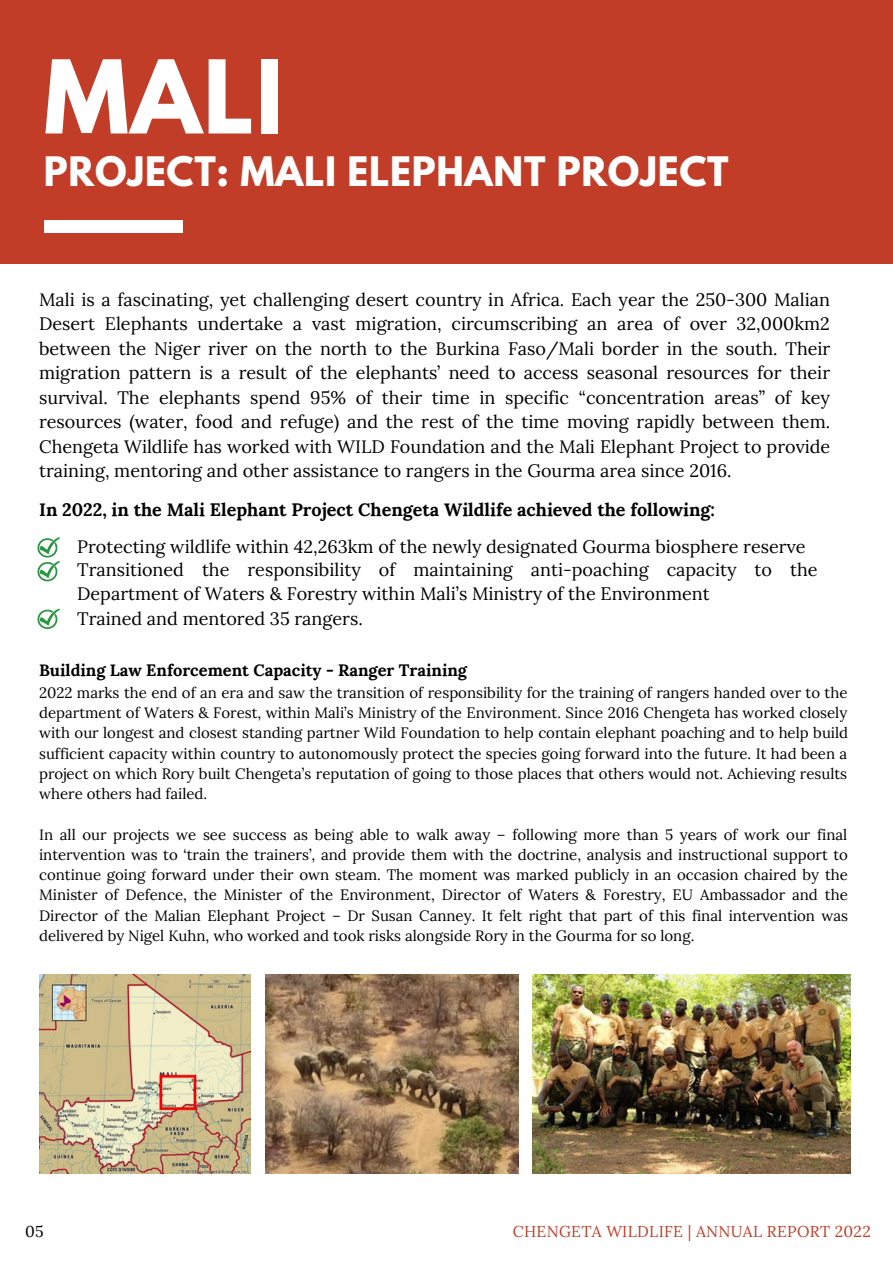
<style>
.page{position:relative;width:893px;height:1264px;background:#fff}
.page>*{position:absolute;margin:0;border:0;box-sizing:border-box;transform-origin:0 0}
.t1{font:700 90.15px "League Spartan";letter-spacing:.02em;color:#fff}
.t2{font:700 89.85px "League Spartan";color:#fff}
.t3{font:700 36px "League Spartan";letter-spacing:.02em;color:#fff}
.t4{font:18px/24.5px "Lora";color:#000;text-align:justify}
.t5{font:700 18px "Lora";color:#000}
.t6{font:700 16.5px "Lora";color:#000}
.t7{font:15.75px "Lora";letter-spacing:.02em;color:#c13d28}
.t8{font:15.75px "Lora";color:#000}
.t9{font:15px/20.2px "Lora";color:#000;text-align:justify}
</style>
<div class="page">
<div style="left:0;top:0;width:892px;height:263px;background:#c13d28"></div>
<div style="left:44px;top:220px;width:138px;height:13px;background:#fff"></div>
<svg style="left:37px;top:537px;width:23px;height:44px"></svg>
<svg style="left:37px;top:608px;width:23px;height:21px"></svg>
<img style="left:39px;top:974px;width:211px;height:199px">
<img style="left:532px;top:974px;width:318px;height:199px">
<img style="left:265px;top:974px;width:253px;height:199px">
<h2 class="t2" style="left:44px;top:53px;width:241px">MALI</h2>
<h3 class="t3" style="left:44px;top:154px;width:686px">PROJECT: MALI ELEPHANT PROJECT</h3>
<h1 class="t1" style="left:79px;top:172px;width:512px">SUMMARY</h1>
<p class="t4" style="left:39px;top:287px;width:792px">Mali is a fascinating, yet challenging desert country in Africa. Each year the 250-300 Malian Desert Elephants undertake a vast migration, circumscribing an area of over 32,000km2 between the Niger river on the north to the Burkina Faso/Mali border in the south. Their migration pattern is a result of the elephants’ need to access seasonal resources for their survival. The elephants spend 95% of their time in specific “concentration areas” of key resources (water, food and refuge) and the rest of the time moving rapidly between them.<br>Chengeta Wildlife has worked with WILD Foundation and the Mali Elephant Project to provide training, mentoring and other assistance to rangers in the Gourma area since 2016.</p>
<p class="t5" style="left:39px;top:497px;width:677px">In 2022, in the Mali Elephant Project Chengeta Wildlife achieved the following:</p>
<p class="t4" style="left:77px;top:534px;width:741px;line-height:24px;text-align:left">Protecting wildlife within 42,263km of the newly designated Gourma biosphere reserve Transitioned the responsibility of maintaining anti-poaching capacity to the Department of Waters &amp; Forestry within Mali’s Ministry of the Environment<br>Trained and mentored 35 rangers.</p>
<p class="t6" style="left:39px;top:660px;width:429px">Building Law Enforcement Capacity - Ranger Training</p>
<p class="t9" style="left:39px;top:682px;width:810px">2022 marks the end of an era and saw the transition of responsibility for the training of rangers handed over to the department of Waters &amp; Forest, within Mali’s Ministry of the Environment. Since 2016 Chengeta has worked closely with our longest and closest standing partner Wild Foundation to help contain elephant poaching and to help build sufficient capacity within country to autonomously protect the species going forward into the future. It had been a project on which Rory built Chengeta’s reputation of going to those places that others would not. Achieving results where others had failed.</p>
<p class="t9" style="left:39px;top:824px;width:810px">In all our projects we see success as being able to walk away – following more than 5 years of work our final intervention was to ‘train the trainers’, and provide them with the doctrine, analysis and instructional support to continue going forward under their own steam. The moment was marked publicly in an occasion chaired by the Minister of Defence, the Minister of the Environment, Director of Waters &amp; Forestry, EU Ambassador and the Director of the Malian Elephant Project – Dr Susan Canney. It felt right that part of this final intervention was delivered by Nigel Kuhn, who worked and took risks alongside Rory in the Gourma for so long.</p>
<p class="t8" style="left:25px;top:1220px;width:20px">05</p>
<p class="t7" style="left:512px;top:1220px;width:359px">CHENGETA WILDLIFE | ANNUAL REPORT 2022</p>
</div>
